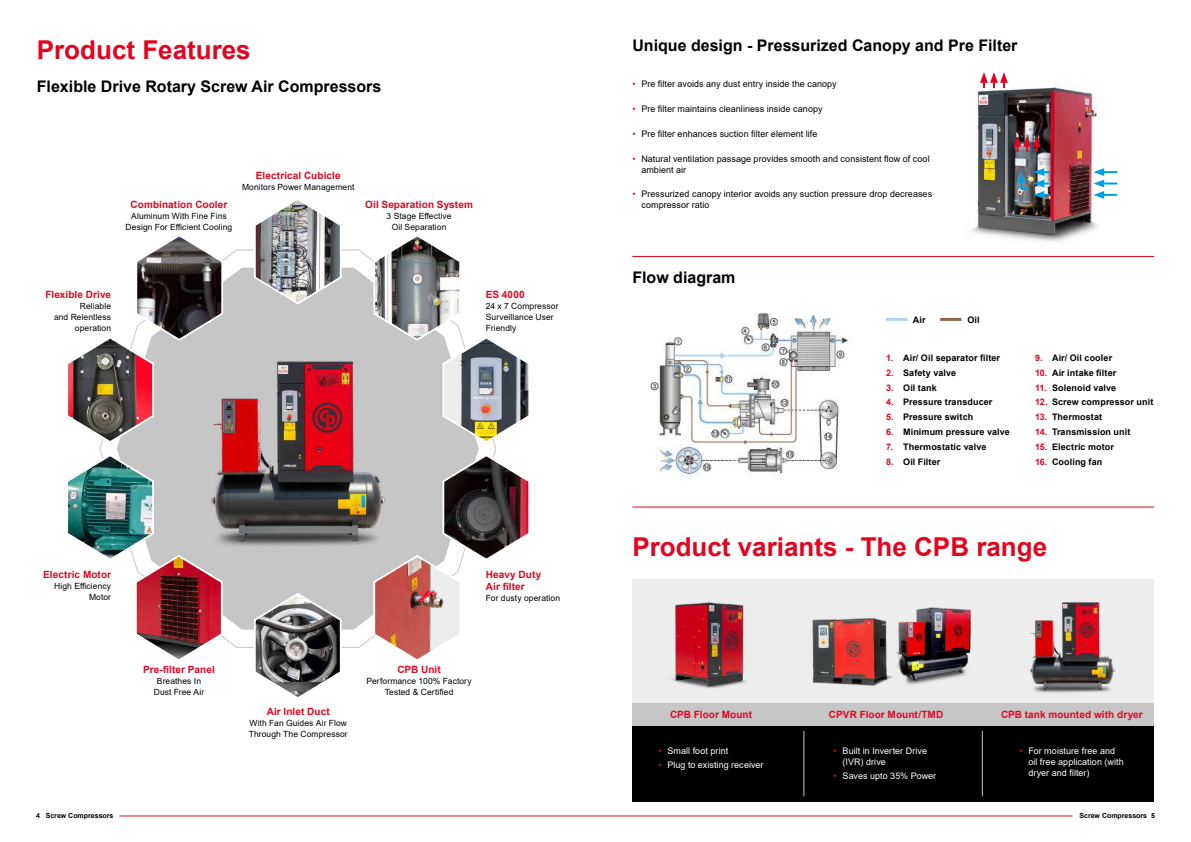
<style>
.page{position:relative;width:1191px;height:842px;background:#fff}
.page>*{position:absolute;margin:0;border:0;box-sizing:border-box;transform-origin:0 0}
.t1{font:700 26px "Arial";color:#e30520}
.t2{font:700 16px "Arial";color:#000}
.t3{font:700 10px/12px "Arial";letter-spacing:.01em;color:#e30520}
.t4{font:9px/11px "Arial";letter-spacing:.005em;color:#000}
.t5{font:700 9px "Arial";letter-spacing:.015em;color:#000}
.t6{font:9px/11px "Arial";letter-spacing:.005em;color:#fff}
.t7{font:8.5px/11px "Arial";letter-spacing:.01em;color:#000;text-align:center}
.t8{font:700 7px "Arial";color:#000}
.s1{color:#e30520}
</style>
<div class="page">
<hr style="left:119px;top:815px;width:953px;height:1px;background:#e30520">
<div style="left:117px;top:268px;width:362px;height:362px;background:#c6c6c6"></div>
<img style="left:200px;top:358px;width:196px;height:197px">
<img style="left:253px;top:200px;width:90px;height:106px">
<svg style="left:253px;top:592px;width:90px;height:105px"></svg>
<svg style="left:372px;top:236px;width:157px;height:208px"></svg>
<svg style="left:68px;top:236px;width:157px;height:208px"></svg>
<svg style="left:372px;top:453px;width:157px;height:206px"></svg>
<img style="left:68px;top:453px;width:156px;height:206px">
<img style="left:650px;top:313px;width:201px;height:163px">
<hr style="left:886px;top:318px;width:21px;height:3px;background:#acd3f4">
<hr style="left:940px;top:318px;width:21px;height:3px;background:#8e6350">
<div style="left:632px;top:580px;width:522px;height:222px;background:#ededed"></div>
<img style="left:672px;top:602px;width:74px;height:87px">
<div style="left:632px;top:714px;width:522px;height:88px;background:#000"></div>
<img style="left:1030px;top:601px;width:85px;height:92px">
<div style="left:632px;top:703px;width:522px;height:22px;background:#c6c6c6"></div>
<hr style="left:803px;top:731px;width:1px;height:65px;background:#c6c6c6">
<hr style="left:982px;top:731px;width:1px;height:65px;background:#c6c6c6">
<hr style="left:632px;top:256px;width:522px;height:1px;background:#e30520">
<hr style="left:632px;top:507px;width:522px;height:1px;background:#e30520">
<img style="left:877px;top:579px;width:107px;height:106px">
<img style="left:812px;top:588px;width:82px;height:98px">
<img style="left:970px;top:85px;width:128px;height:157px">
<svg style="left:1093px;top:168px;width:24px;height:31px"></svg>
<svg style="left:1013px;top:136px;width:27px;height:16px"></svg>
<svg style="left:980px;top:72px;width:28px;height:16px"></svg>
<svg style="left:1017px;top:168px;width:32px;height:31px"></svg>
<h1 class="t1" style="left:37px;top:31px;width:215px">Product Features</h1>
<h2 class="t2" style="left:37px;top:75px;width:346px">Flexible Drive Rotary Screw Air Compressors</h2>
<p class="t3" style="left:131px;top:199px;width:98px">Combination Cooler</p>
<p class="t7" style="left:126px;top:211px;width:108px">Aluminum With Fine Fins<br>Design For Efficient Cooling</p>
<p class="t3" style="left:256px;top:169px;width:86px">Electrical Cubicle</p>
<p class="t7" style="left:242px;top:181px;width:114px">Monitors Power Management</p>
<p class="t3" style="left:365px;top:199px;width:109px">Oil Separation System</p>
<p class="t7" style="left:386px;top:211px;width:66px">3 Stage Effective<br>Oil Separation</p>
<p class="t3" style="left:45px;top:288px;width:67px">Flexible Drive</p>
<p class="t7" style="left:54px;top:300px;width:59px;text-align:right">Reliable<br>and Relentless operation</p>
<p class="t3" style="left:486px;top:288px;width:40px">ES 4000</p>
<p class="t7" style="left:486px;top:300px;width:74px;text-align:left">24 x 7 Compressor<br>Surveillance User<br>Friendly</p>
<p class="t3" style="left:43px;top:569px;width:69px">Electric Motor</p>
<p class="t7" style="left:54px;top:581px;width:58px;text-align:right">High Efficiency<br>Motor</p>
<p class="t3" style="left:143px;top:664px;width:73px">Pre-filter Panel</p>
<p class="t7" style="left:154px;top:676px;width:52px">Breathes In<br>Dust Free Air</p>
<p class="t3" style="left:486px;top:569px;width:57px">Heavy Duty<br>Air filter</p>
<p class="t7" style="left:486px;top:593px;width:76px">For dusty operation</p>
<p class="t3" style="left:267px;top:705px;width:65px">Air Inlet Duct</p>
<p class="t7" style="left:249px;top:717px;width:100px;text-align:left">With Fan Guides Air Flow<br>Through The Compressor</p>
<p class="t3" style="left:397px;top:664px;width:45px">CPB Unit</p>
<p class="t7" style="left:366px;top:676px;width:107px">Performance 100% Factory<br>Tested &amp; Certified</p>
<h2 class="t2" style="left:632px;top:34px;width:386px">Unique design - Pressurized Canopy and Pre Filter</h2>
<p class="t4" style="left:632px;top:78px;width:206px"><span class="s1">•</span> Pre filter avoids any dust entry inside the canopy</p>
<p class="t4" style="left:632px;top:103px;width:192px"><span class="s1">•</span> Pre filter maintains cleanliness inside canopy</p>
<p class="t4" style="left:632px;top:128px;width:187px"><span class="s1">•</span> Pre filter enhances suction filter element life</p>
<p class="t4" style="left:641px;top:153px;width:290px;text-indent:-9px"><span class="s1">•</span> Natural ventilation passage provides smooth and consistent flow of cool ambient air</p>
<p class="t4" style="left:641px;top:189px;width:292px;text-indent:-9px"><span class="s1">•</span> Pressurized canopy interior avoids any suction pressure drop decreases compressor ratio</p>
<h2 class="t2" style="left:632px;top:266px;width:105px">Flow diagram</h2>
<p class="t5" style="left:913px;top:313px;width:14px">Air</p>
<p class="t5" style="left:967px;top:313px;width:14px">Oil</p>
<p class="t5" style="left:886px;top:351px;width:115px"><span class="s1">1.</span> Air/ Oil separator filter</p>
<p class="t5" style="left:886px;top:366px;width:71px"><span class="s1">2.</span> Safety valve</p>
<p class="t5" style="left:886px;top:381px;width:52px"><span class="s1">3.</span> Oil tank</p>
<p class="t5" style="left:886px;top:396px;width:108px"><span class="s1">4.</span> Pressure transducer</p>
<p class="t5" style="left:886px;top:411px;width:89px"><span class="s1">5.</span> Pressure switch</p>
<p class="t5" style="left:886px;top:426px;width:125px"><span class="s1">6.</span> Minimum pressure valve</p>
<p class="t5" style="left:886px;top:441px;width:102px"><span class="s1">7.</span> Thermostatic valve</p>
<p class="t5" style="left:886px;top:455px;width:56px"><span class="s1">8.</span> Oil Filter</p>
<p class="t5" style="left:1035px;top:351px;width:79px"><span class="s1">9.</span> Air/ Oil cooler</p>
<p class="t5" style="left:1035px;top:366px;width:83px"><span class="s1">10.</span> Air intake filter</p>
<p class="t5" style="left:1035px;top:381px;width:82px"><span class="s1">11.</span> Solenoid valve</p>
<p class="t5" style="left:1035px;top:396px;width:120px"><span class="s1">12.</span> Screw compressor unit</p>
<p class="t5" style="left:1035px;top:411px;width:69px"><span class="s1">13.</span> Thermostat</p>
<p class="t5" style="left:1035px;top:426px;width:97px"><span class="s1">14.</span> Transmission unit</p>
<p class="t5" style="left:1035px;top:441px;width:81px"><span class="s1">15.</span> Electric motor</p>
<p class="t5" style="left:1035px;top:455px;width:69px"><span class="s1">16.</span> Cooling fan</p>
<h1 class="t1" style="left:632px;top:528px;width:416px">Product variants - The CPB range</h1>
<p class="t3" style="left:670px;top:709px;width:84px">CPB Floor Mount</p>
<p class="t3" style="left:829px;top:709px;width:116px">CPVR Floor Mount/TMD</p>
<p class="t3" style="left:1001px;top:709px;width:143px">CPB tank mounted with dryer</p>
<p class="t6" style="left:658px;top:746px;width:71px"><span class="s1">•</span> Small foot print</p>
<p class="t6" style="left:658px;top:759px;width:107px"><span class="s1">•</span> Plug to existing receiver</p>
<p class="t6" style="left:1028px;top:746px;width:97px;text-indent:-9px"><span class="s1">•</span> For moisture free and oil free application (with dryer and filter)</p>
<p class="t6" style="left:842px;top:746px;width:86px;text-indent:-9px"><span class="s1">•</span> Built in Inverter Drive (IVR) drive</p>
<p class="t6" style="left:833px;top:770px;width:104px"><span class="s1">•</span> Saves upto 35% Power</p>
<p class="t8" style="left:36px;top:811px;width:79px">4 Screw Compressors</p>
<p class="t8" style="left:1079px;top:811px;width:77px">Screw Compressors 5</p>
</div>
